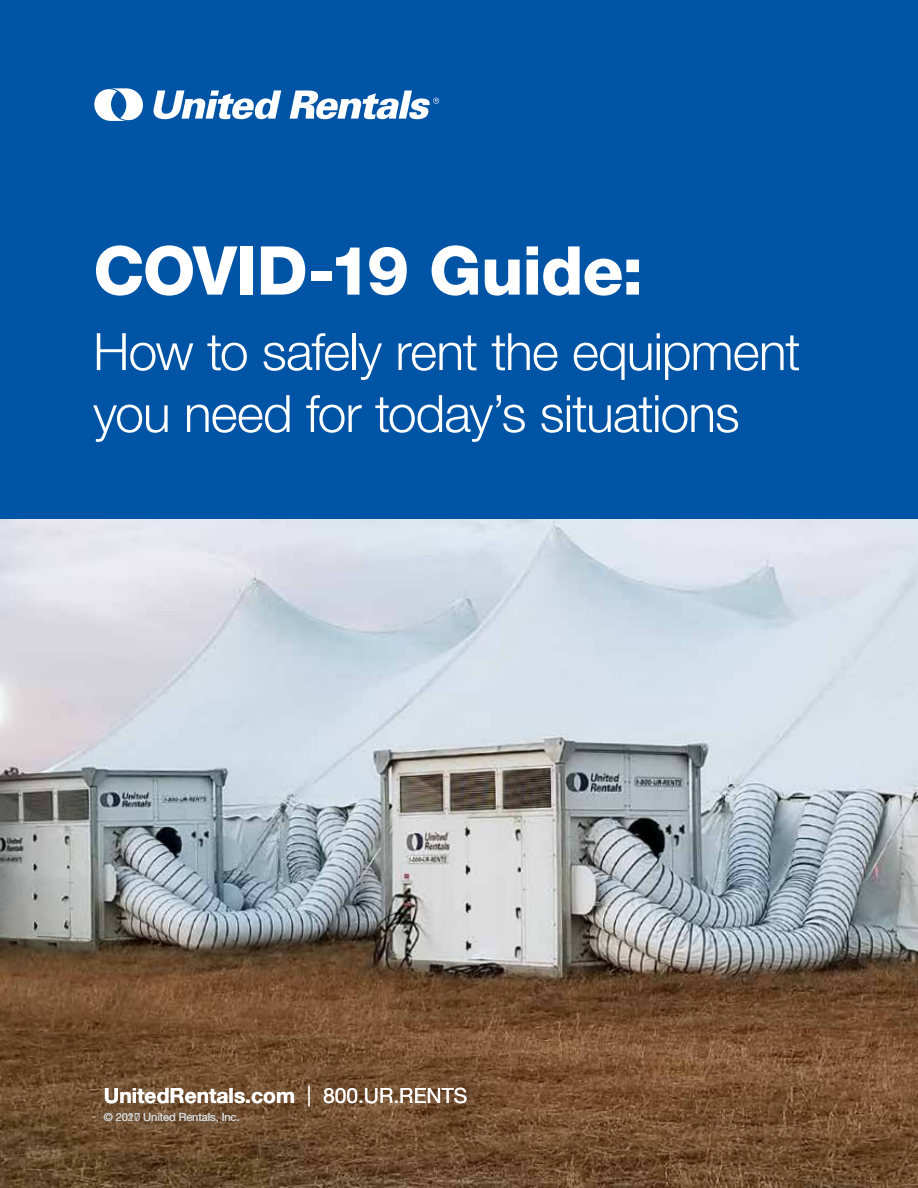
<style>
.page{position:relative;width:918px;height:1188px;background:#fff}
.page>*{position:absolute;margin:0;border:0;box-sizing:border-box;transform-origin:0 0}
.t1{font:800 67.5px "Helvetica Neue LT Std";letter-spacing:-.02em;color:#fff}
.t2{font:300 51.6px/61.9px "Helvetica Neue LT Std";letter-spacing:-.02em;color:#fff}
.t3{font:700 21px "Helvetica Neue LT Std";color:#fff}
.t4{font:11.25px "Helvetica Neue LT Std";letter-spacing:-.01em;color:#d1d3d4}
.s1{font-weight:300}
.s2{font-weight:400}
</style>
<div class="page">
<img style="left:0;top:518px;width:918px;height:670px">
<div style="left:0;top:0;width:918px;height:518px;background:#0054a6"></div>
<svg style="left:153px;top:90px;width:128px;height:29px"></svg>
<svg style="left:94px;top:88px;width:49px;height:33px"></svg>
<svg style="left:290px;top:90px;width:149px;height:29px"></svg>
<h1 class="t1" style="left:93px;top:230px;width:552px">COVID-19 Guide:</h1>
<p class="t2" style="left:93px;top:320px;width:709px">How to safely rent the equipment you need for today’s situations</p>
<p class="t3" style="left:104px;top:1083px;width:365px">UnitedRentals.com <span class="s1">|</span> <span class="s2">800.UR.RENTS</span></p>
<p class="t4" style="left:104px;top:1110px;width:137px">© 2017 United Rentals, Inc.</p>
<p class="t4" style="left:128px;top:1110px;width:14px">20</p>
</div>
